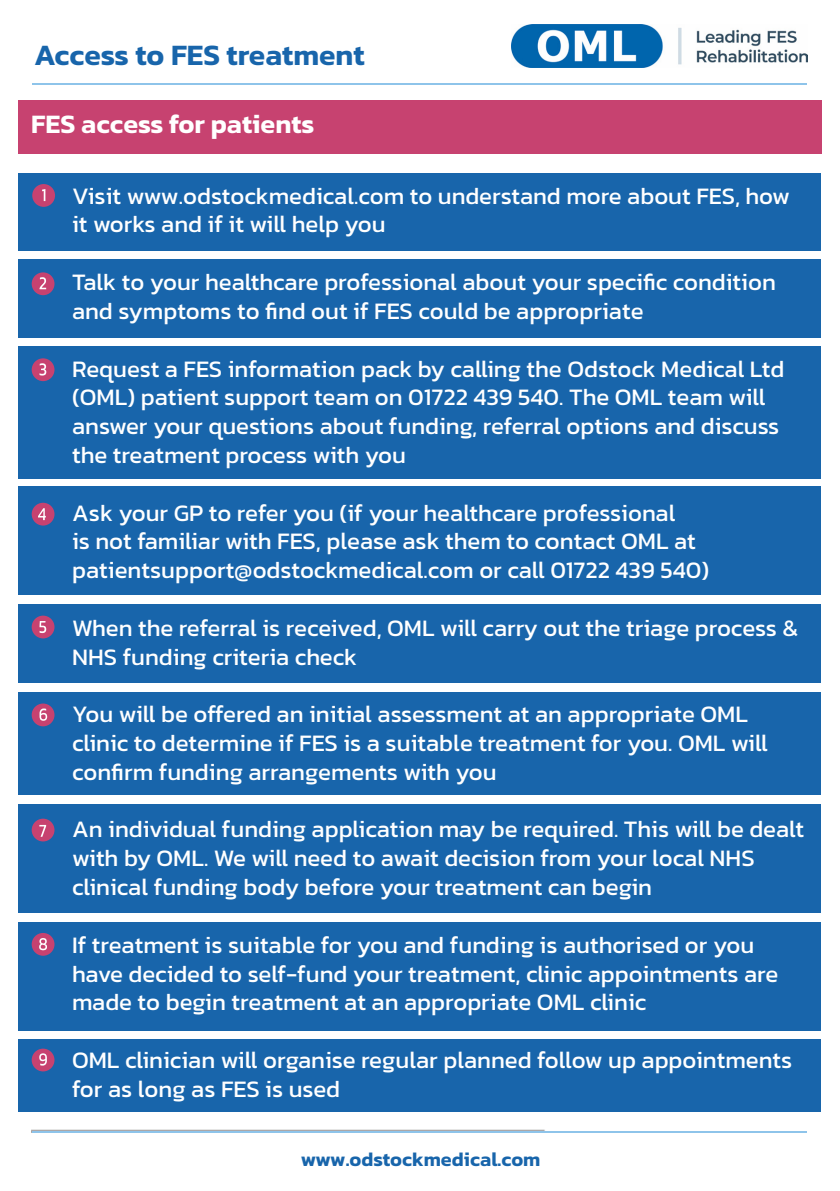
<style>
.page{position:relative;width:840px;height:1191px;background:#fff}
.page>*{position:absolute;margin:0;border:0;box-sizing:border-box;transform-origin:0 0}
.t1{font:600 30px "Kanit";color:#1865ab}
.t2{font:600 27px "Kanit";color:#fff}
.t3{font:24px/28.8px "Kanit";color:#fff}
.t4{font:600 20px "Kanit";color:#1865ab}
</style>
<div class="page">
<img style="left:511px;top:24px;width:296px;height:44px">
<hr style="left:33px;top:83px;width:773px;height:2px;background:#8ec4ea">
<hr style="left:33px;top:1131px;width:773px;height:1px;background:#8ec4ea">
<div style="left:19px;top:1039px;width:801px;height:72px;background:#1865ab"></div>
<div style="left:19px;top:921px;width:801px;height:109px;background:#1865ab"></div>
<div style="left:19px;top:804px;width:801px;height:108px;background:#1865ab"></div>
<div style="left:19px;top:692px;width:801px;height:103px;background:#1865ab"></div>
<div style="left:19px;top:604px;width:801px;height:78px;background:#1865ab"></div>
<div style="left:19px;top:486px;width:801px;height:109px;background:#1865ab"></div>
<div style="left:19px;top:346px;width:801px;height:132px;background:#1865ab"></div>
<div style="left:19px;top:259px;width:801px;height:79px;background:#1865ab"></div>
<div style="left:19px;top:173px;width:801px;height:77px;background:#1865ab"></div>
<div style="left:18px;top:100px;width:803px;height:53px;background:#c74270"></div>
<div style="left:32px;top:184px;width:23px;height:23px;background:#c74270;border-radius:50%"></div>
<svg style="left:42px;top:189px;width:3px;height:12px"></svg>
<div style="left:32px;top:272px;width:22px;height:23px;background:#c74270;border-radius:50%"></div>
<svg style="left:39px;top:277px;width:7px;height:12px"></svg>
<div style="left:32px;top:358px;width:22px;height:23px;background:#c74270;border-radius:50%"></div>
<svg style="left:39px;top:363px;width:7px;height:12px"></svg>
<div style="left:32px;top:503px;width:22px;height:22px;background:#c74270;border-radius:50%"></div>
<svg style="left:38px;top:508px;width:8px;height:12px"></svg>
<div style="left:32px;top:615px;width:22px;height:23px;background:#c74270;border-radius:50%"></div>
<svg style="left:39px;top:621px;width:7px;height:12px"></svg>
<div style="left:32px;top:703px;width:22px;height:23px;background:#c74270;border-radius:50%"></div>
<svg style="left:39px;top:708px;width:8px;height:12px"></svg>
<div style="left:32px;top:818px;width:22px;height:23px;background:#c74270;border-radius:50%"></div>
<svg style="left:39px;top:825px;width:7px;height:11px"></svg>
<div style="left:32px;top:933px;width:22px;height:22px;background:#c74270;border-radius:50%"></div>
<svg style="left:39px;top:938px;width:8px;height:12px"></svg>
<div style="left:32px;top:1048px;width:22px;height:23px;background:#c74270;border-radius:50%"></div>
<svg style="left:39px;top:1053px;width:8px;height:12px"></svg>
<p class="t1" style="left:34px;top:32px;width:332px">Access to FES treatment</p>
<p class="t2" style="left:31px;top:103px;width:285px">FES access for patients</p>
<p class="t3" style="left:72px;top:181px;width:719px">Visit www.odstockmedical.com to understand more about FES, how it works and if it will help you</p>
<p class="t3" style="left:72px;top:267px;width:705px">Talk to your healthcare professional about your specific condition and symptoms to find out if FES could be appropriate</p>
<p class="t3" style="left:72px;top:353px;width:713px">Request a FES information pack by calling the Odstock Medical Ltd (OML) patient support team on 01722 439 540. The OML team will answer your questions about funding, referral options and discuss the treatment process with you</p>
<p class="t3" style="left:72px;top:497px;width:638px">Ask your GP to refer you (if your healthcare professional<br>is not familiar with FES, please ask them to contact OML at patientsupport@odstockmedical.com or call 01722 439 540)</p>
<p class="t3" style="left:72px;top:613px;width:727px">When the referral is received, OML will carry out the triage process &amp;<br>NHS funding criteria check</p>
<p class="t3" style="left:72px;top:699px;width:697px">You will be offered an initial assessment at an appropriate OML clinic to determine if FES is a suitable treatment for you. OML will confirm funding arrangements with you</p>
<p class="t3" style="left:72px;top:814px;width:733px">An individual funding application may be required. This will be dealt with by OML. We will need to await decision from your local NHS clinical funding body before your treatment can begin</p>
<p class="t3" style="left:72px;top:929px;width:707px">If treatment is suitable for you and funding is authorised or you have decided to self-fund your treatment, clinic appointments are made to begin treatment at an appropriate OML clinic</p>
<p class="t3" style="left:72px;top:1045px;width:721px">OML clinician will organise regular planned follow up appointments for as long as FES is used</p>
<p class="t4" style="left:301px;top:1144px;width:241px">www.odstockmedical.com</p>
</div>
